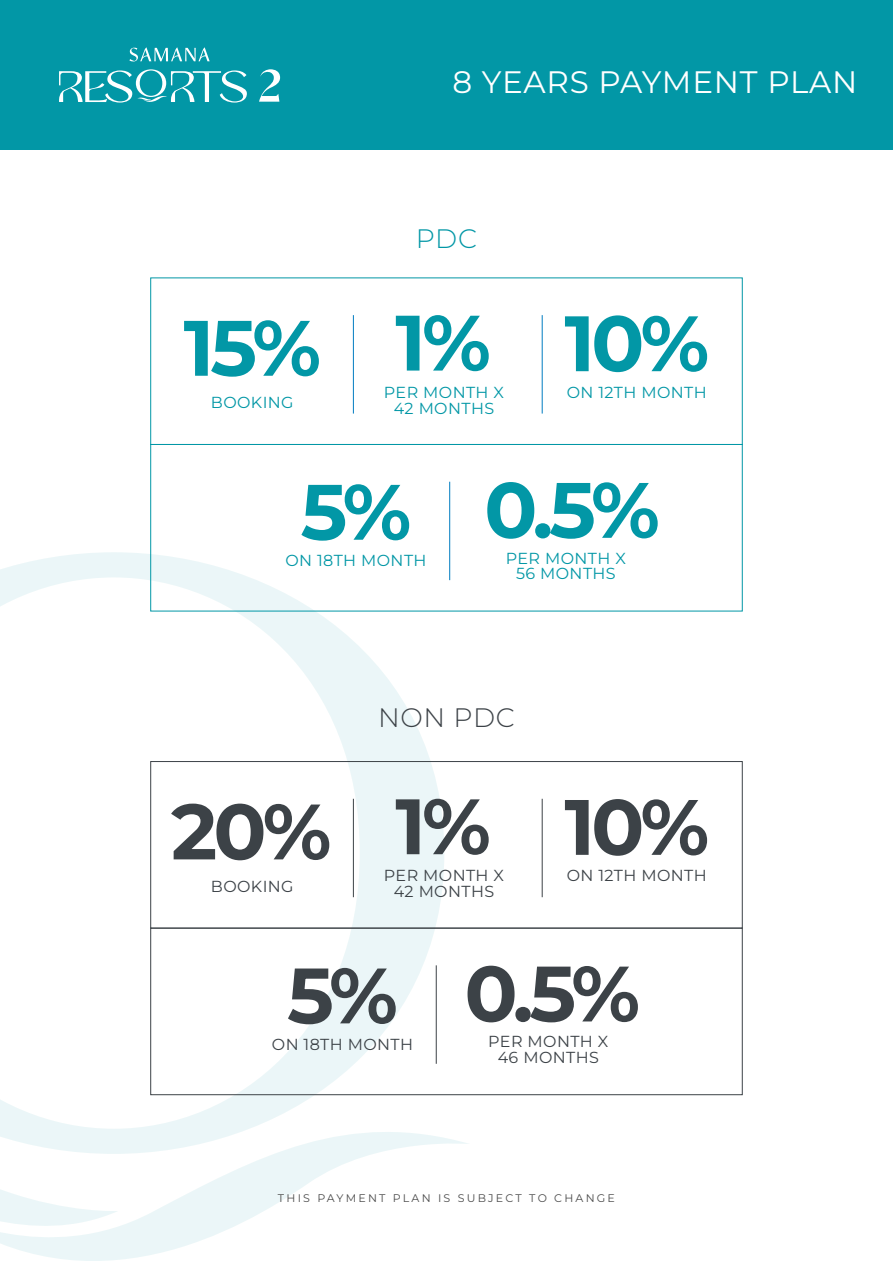
<style>
.page{position:relative;width:893px;height:1263px;background:#fff}
.page>*{position:absolute;margin:0;border:0;box-sizing:border-box;transform-origin:0 0}
.t1{font:700 78.3px "Montserrat";color:#0297a6}
.t2{font:700 78.3px "Montserrat";color:#3c4247}
.t3{font:31.05px "Montserrat";letter-spacing:.025em;color:#fff}
.t4{font:300 26.7px "Montserrat";letter-spacing:.025em;color:#3c4247}
.t5{font:300 26.7px "Montserrat";color:#0297a6}
.t6{font:15.9px/15.9px "Montserrat";letter-spacing:.025em;color:#0297a6;text-align:center}
.t7{font:15.9px/15.9px "Montserrat";letter-spacing:.025em;color:#3c4247;text-align:center}
.t8{font:11.1px "Montserrat";letter-spacing:.2em;color:#4c4c4c}
</style>
<div class="page">
<svg style="left:0;top:552px;width:444px;height:556px"></svg>
<svg style="left:0;top:1108px;width:468px;height:153px"></svg>
<svg style="left:0;top:1154px;width:118px;height:95px"></svg>
<div style="left:0;top:0;width:893px;height:150px;background:#0297a6"></div>
<hr style="left:353px;top:315px;width:1px;height:99px;background:#007cc1">
<hr style="left:542px;top:315px;width:1px;height:99px;background:#007cc1">
<div style="left:150px;top:444px;width:593px;height:167px;border:1px solid #0297a6"></div>
<hr style="left:449px;top:482px;width:1px;height:98px;background:#007cc1">
<div style="left:150px;top:761px;width:593px;height:167px;border:1px solid #3c4247"></div>
<hr style="left:353px;top:799px;width:1px;height:98px;background:#3c4247">
<hr style="left:542px;top:799px;width:1px;height:98px;background:#3c4247">
<div style="left:150px;top:928px;width:593px;height:167px;border:1px solid #3c4247"></div>
<hr style="left:436px;top:965px;width:1px;height:99px;background:#3c4247">
<svg style="left:59px;top:69px;width:188px;height:34px"></svg>
<svg style="left:259px;top:69px;width:21px;height:33px"></svg>
<svg style="left:129px;top:47px;width:81px;height:15px"></svg>
<h2 class="t3" style="left:452px;top:61px;width:406px">8 YEARS PAYMENT PLAN</h2>
<h3 class="t5" style="left:416px;top:220px;width:63px">PDC</h3>
<h1 class="t1" style="left:184px;top:287px;width:527px">15% 1% 10%</h1>
<p class="t6" style="left:211px;top:394px;width:84px">BOOKING</p>
<p class="t6" style="left:384px;top:383px;width:122px">PER MONTH X<br>42 MONTHS</p>
<p class="t6" style="left:567px;top:383px;width:142px">ON 12TH MONTH</p>
<h1 class="t1" style="left:301px;top:454px;width:361px">5% 0.5%</h1>
<p class="t6" style="left:506px;top:549px;width:122px">PER MONTH X<br>56 MONTHS</p>
<p class="t6" style="left:285px;top:552px;width:143px">ON 18TH MONTH</p>
<h1 class="t2" style="left:171px;top:775px;width:162px">20%</h1>
<p class="t7" style="left:211px;top:878px;width:84px">BOOKING</p>
<h3 class="t4" style="left:378px;top:699px;width:138px">NON PDC</h3>
<h1 class="t2" style="left:395px;top:770px;width:315px">1% 10%</h1>
<p class="t7" style="left:394px;top:883px;width:102px">42 MONTHS</p>
<p class="t7" style="left:384px;top:867px;width:122px">PER MONTH X</p>
<p class="t7" style="left:567px;top:867px;width:142px">ON 12TH MONTH</p>
<h1 class="t2" style="left:287px;top:937px;width:354px">5% 0.5%</h1>
<p class="t7" style="left:488px;top:1033px;width:122px">PER MONTH X<br>46 MONTHS</p>
<p class="t7" style="left:272px;top:1035px;width:143px">ON 18TH MONTH</p>
<p class="t8" style="left:278px;top:1190px;width:339px">THIS PAYMENT PLAN IS SUBJECT TO CHANGE</p>
</div>
